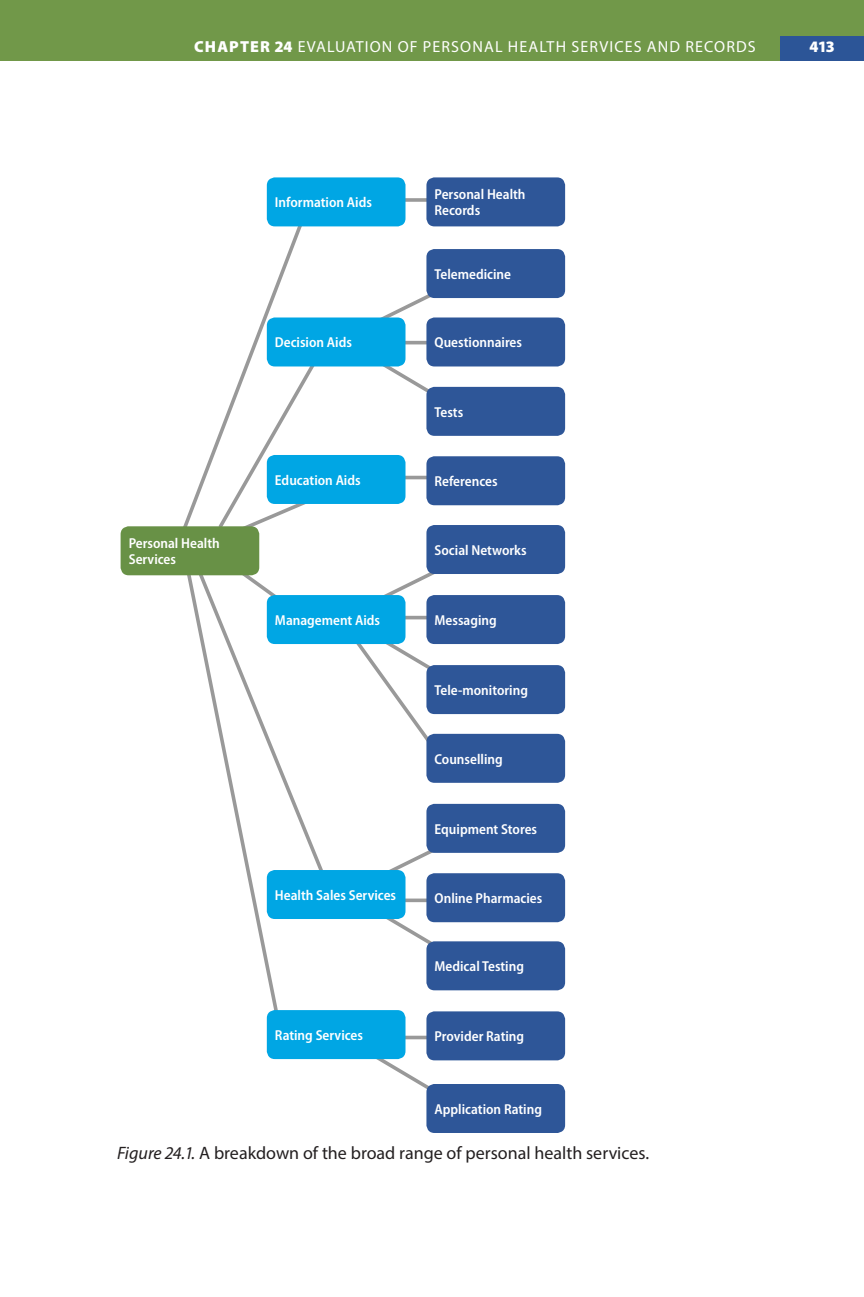
<style>
.page{position:relative;width:864px;height:1297px;background:#fff}
.page>*{position:absolute;margin:0;border:0;box-sizing:border-box;transform-origin:0 0}
.t1{font:18px "Myriad Pro";color:#231f20}
.t2{font:16px "Myriad Pro";letter-spacing:.07em;color:#fff}
.t3{font:900 16px "Myriad Pro";color:#fff}
.t4{font:600 semi-condensed 14.4px/16.2px "Myriad Pro";color:#fff}
.s1{font-weight:900}
.s2{font-style:italic}
</style>
<div class="page">
<div style="left:0;top:0;width:864px;height:60px;background:#719849"></div>
<div style="left:780px;top:36px;width:84px;height:24px;background:#2c5597"></div>
<svg style="left:372px;top:364px;width:70px;height:28px"></svg>
<svg style="left:349px;top:643px;width:96px;height:97px"></svg>
<svg style="left:377px;top:913px;width:70px;height:31px"></svg>
<svg style="left:369px;top:1053px;width:71px;height:36px"></svg>
<svg style="left:183px;top:219px;width:139px;height:315px"></svg>
<svg style="left:382px;top:295px;width:68px;height:22px"></svg>
<svg style="left:384px;top:573px;width:51px;height:23px"></svg>
<svg style="left:391px;top:849px;width:64px;height:20px"></svg>
<svg style="left:184px;top:565px;width:146px;height:453px"></svg>
<svg style="left:406px;top:198px;width:20px;height:4px"></svg>
<hr style="left:390px;top:341px;width:56px;height:3px;background:#999">
<svg style="left:406px;top:475px;width:20px;height:4px"></svg>
<svg style="left:406px;top:615px;width:20px;height:4px"></svg>
<hr style="left:386px;top:898px;width:62px;height:3px;background:#999">
<svg style="left:406px;top:1035px;width:20px;height:4px"></svg>
<div style="left:426px;top:1083px;width:139px;height:49px;background:#2e5698;border-radius:8px"></div>
<div style="left:426px;top:1011px;width:139px;height:49px;background:#2e5698;border-radius:8px"></div>
<div style="left:426px;top:941px;width:139px;height:49px;background:#2e5698;border-radius:8px"></div>
<div style="left:426px;top:873px;width:139px;height:49px;background:#2e5698;border-radius:8px"></div>
<div style="left:426px;top:803px;width:139px;height:49px;background:#2e5698;border-radius:8px"></div>
<div style="left:426px;top:733px;width:139px;height:49px;background:#2e5698;border-radius:8px"></div>
<div style="left:426px;top:665px;width:139px;height:49px;background:#2e5698;border-radius:8px"></div>
<div style="left:426px;top:595px;width:139px;height:49px;background:#2e5698;border-radius:8px"></div>
<div style="left:426px;top:525px;width:139px;height:49px;background:#2e5698;border-radius:8px"></div>
<div style="left:426px;top:456px;width:139px;height:49px;background:#2e5698;border-radius:8px"></div>
<div style="left:426px;top:387px;width:139px;height:49px;background:#2e5698;border-radius:8px"></div>
<div style="left:426px;top:317px;width:139px;height:49px;background:#2e5698;border-radius:8px"></div>
<div style="left:426px;top:249px;width:139px;height:49px;background:#2e5698;border-radius:8px"></div>
<div style="left:426px;top:177px;width:139px;height:49px;background:#2e5698;border-radius:8px"></div>
<div style="left:267px;top:595px;width:139px;height:49px;background:#00a6e4;border-radius:8px"></div>
<div style="left:267px;top:869px;width:139px;height:49px;background:#00a6e4;border-radius:8px"></div>
<div style="left:267px;top:1009px;width:139px;height:49px;background:#00a6e4;border-radius:8px"></div>
<div style="left:267px;top:177px;width:139px;height:49px;background:#00a6e4;border-radius:8px"></div>
<div style="left:267px;top:317px;width:139px;height:49px;background:#00a6e4;border-radius:8px"></div>
<div style="left:267px;top:455px;width:139px;height:49px;background:#00a6e4;border-radius:8px"></div>
<div style="left:121px;top:526px;width:138px;height:49px;background:#689146;border-radius:8px"></div>
<p class="t2" style="left:194px;top:41px;width:563px"><span class="s1">CHAPTER &gt;&lt;</span> EVALUATION OF PERSONAL HEALTH SERVICES AND RECORDS</p>
<p class="t3" style="left:809px;top:41px;width:27px">&lt;#&gt;</p>
<p class="t4" style="left:129px;top:536px;width:93px">Personal Health<br>Services</p>
<p class="t4" style="left:275px;top:195px;width:98px">Information Aids</p>
<p class="t4" style="left:435px;top:187px;width:93px">Personal Health<br>Records</p>
<p class="t4" style="left:435px;top:267px;width:78px">Telemedicine</p>
<p class="t4" style="left:275px;top:335px;width:79px">Decision Aids</p>
<p class="t4" style="left:435px;top:335px;width:89px">Questionnaires</p>
<p class="t4" style="left:435px;top:405px;width:30px">Tests</p>
<p class="t4" style="left:275px;top:473px;width:87px">Education Aids</p>
<p class="t4" style="left:435px;top:474px;width:65px">References</p>
<p class="t4" style="left:435px;top:543px;width:94px">Social Networks</p>
<p class="t4" style="left:275px;top:613px;width:107px">Management Aids</p>
<p class="t4" style="left:435px;top:613px;width:64px">Messaging</p>
<p class="t4" style="left:435px;top:683px;width:95px">Tele-monitoring</p>
<p class="t4" style="left:435px;top:751px;width:70px">Counselling</p>
<p class="t4" style="left:435px;top:821px;width:104px">Equipment Stores</p>
<p class="t4" style="left:275px;top:887px;width:123px">Health Sales Services</p>
<p class="t4" style="left:435px;top:891px;width:109px">Online Pharmacies</p>
<p class="t4" style="left:435px;top:959px;width:91px">Medical Testing</p>
<p class="t4" style="left:275px;top:1027px;width:90px">Rating Services</p>
<p class="t4" style="left:435px;top:1029px;width:91px">Provider Rating</p>
<p class="t4" style="left:435px;top:1101px;width:109px">Application Rating</p>
<p class="t1" style="left:117px;top:1145px;width:534px"><span class="s2">Figure 24.1.</span> A breakdown of the broad range of personal health services.</p>
</div>
